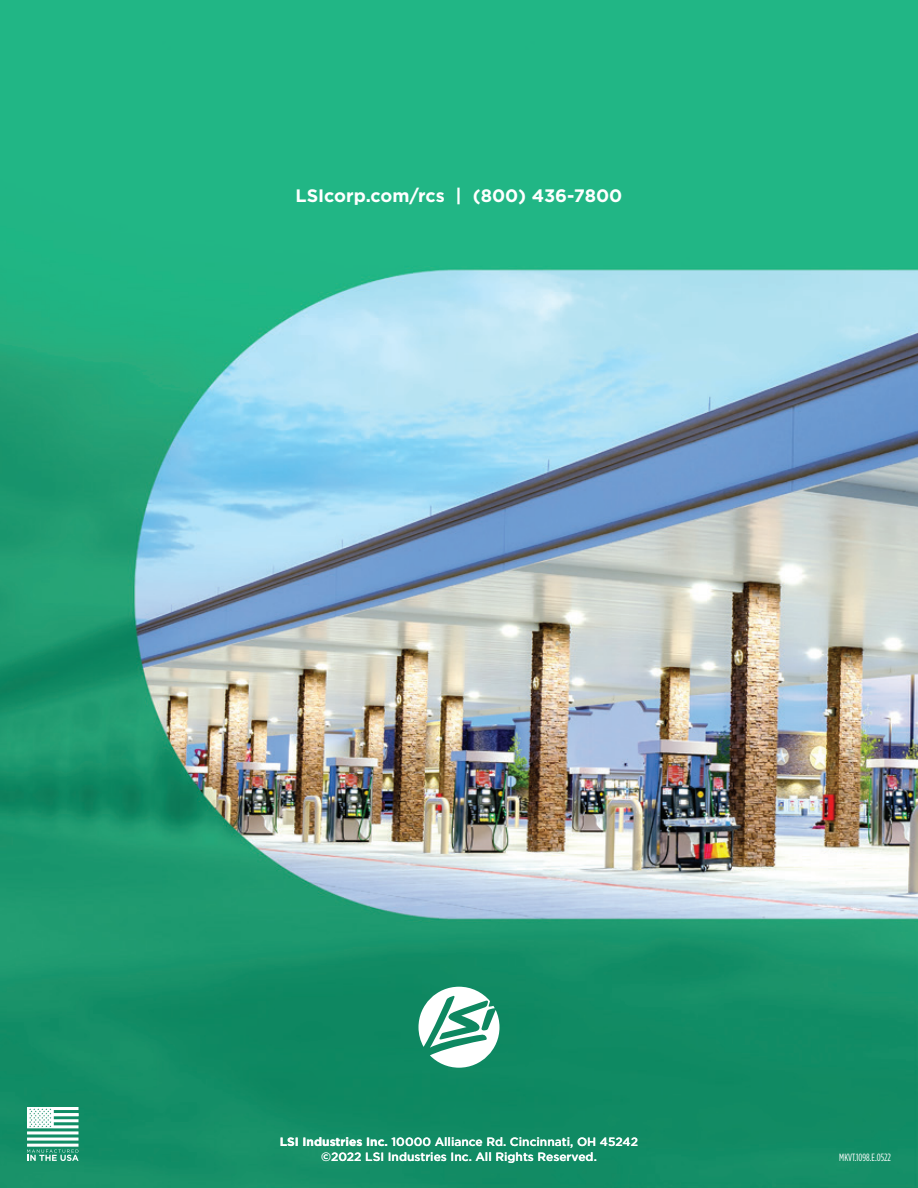
<style>
.page{position:relative;width:918px;height:1188px;background:#fff}
.page>*{position:absolute;margin:0;border:0;box-sizing:border-box;transform-origin:0 0}
.t1{font:700 18px "Gotham";color:#fff}
.t2{font:500 12px "Gotham";color:#fff}
.t3{font:10.5px "Gotham Condensed";color:#fff}
.s1{font-weight:700}
</style>
<div class="page">
<img style="left:0;top:0;width:918px;height:1188px">
<svg style="left:419px;top:987px;width:81px;height:81px"></svg>
<svg style="left:27px;top:1107px;width:52px;height:64px"></svg>
<p class="t1" style="left:296px;top:184px;width:328px">LSIcorp.com/rcs | (800) 436-7800</p>
<p class="t2" style="left:280px;top:1134px;width:360px"><span class="s1">LSI Industries Inc.</span> 10000 Alliance Rd. Cincinnati, OH 45242</p>
<p class="t2" style="left:321px;top:1149px;width:277px">©2022 LSI Industries Inc. All Rights Reserved.</p>
<p class="t3" style="left:839px;top:1151px;width:53px">MKVT.1098.E.0522</p>
</div>
